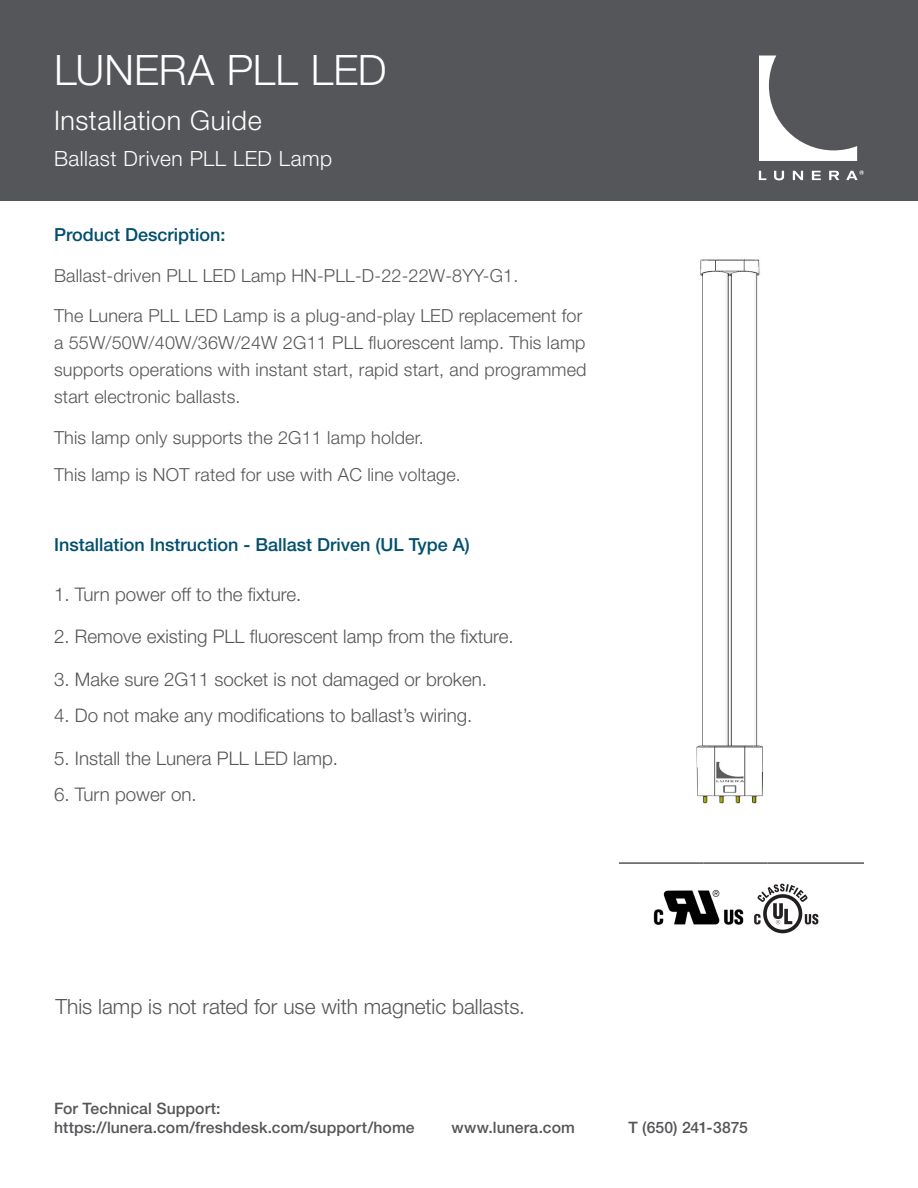
<style>
.page{position:relative;width:918px;height:1188px;background:#fff}
.page>*{position:absolute;margin:0;border:0;box-sizing:border-box;transform-origin:0 0}
.large_title{font:300 42px "Helvetica Neue LT Std";letter-spacing:.005em;color:#fff}
.large_title-2{font:300 27px "Helvetica Neue LT Std";letter-spacing:.02em;color:#fff}
.stat_large_number{font:300 21px "Helvetica Neue LT Std";letter-spacing:-.005em;color:#555659}
.large_title-3{font:300 21px "Helvetica Neue LT Std";letter-spacing:.025em;color:#fff}
.t1{font:300 18.75px "Helvetica Neue LT Std";color:#555659}
.t2{font:300 18px/27px "Helvetica Neue LT Std";letter-spacing:.01em;color:#555659}
.t3{font:500 18px "Helvetica Neue LT Std";color:#004f6e}
.t4{font:500 18px "Helvetica Neue LT Std";color:#014e6d}
.stat_large_number-2{font:500 15.75px "Helvetica Neue LT Std";letter-spacing:.005em;color:#555659}
</style>
<div class="page">
<div style="left:0;top:0;width:918px;height:200px;background:#555659"></div>
<svg style="left:759px;top:56px;width:98px;height:105px"></svg>
<svg style="left:759px;top:171px;width:7px;height:9px"></svg>
<svg style="left:774px;top:171px;width:10px;height:9px"></svg>
<svg style="left:793px;top:171px;width:10px;height:9px"></svg>
<svg style="left:812px;top:171px;width:9px;height:9px"></svg>
<svg style="left:829px;top:171px;width:10px;height:9px"></svg>
<svg style="left:846px;top:170px;width:18px;height:10px"></svg>
<img style="left:696px;top:259px;width:67px;height:545px">
<hr style="left:619px;top:862px;width:85px;height:2px;background:#555659">
<hr style="left:704px;top:862px;width:63px;height:2px;background:#555659">
<hr style="left:767px;top:862px;width:97px;height:2px;background:#555659">
<img style="left:653px;top:889px;width:91px;height:36px">
<svg style="left:754px;top:884px;width:64px;height:49px"></svg>
<p class="large_title" style="left:54px;top:45px;width:334px">LUNERA PLL LED</p>
<p class="large_title-2" style="left:54px;top:104px;width:209px">Installation Guide</p>
<p class="large_title-3" style="left:54px;top:146px;width:280px">Ballast Driven PLL LED Lamp</p>
<p class="t4" style="left:54px;top:224px;width:173px">Product Description:</p>
<p class="t2" style="left:54px;top:262px;width:466px">Ballast-driven PLL LED Lamp HN-PLL-D-22-22W-8YY-G1.</p>
<p class="t2" style="left:54px;top:302px;width:534px">The Lunera PLL LED Lamp is a plug-and-play LED replacement for a 55W/50W/40W/36W/24W 2G11 PLL fluorescent lamp. This lamp supports operations with instant start, rapid start, and programmed start electronic ballasts.</p>
<p class="t2" style="left:54px;top:424px;width:371px">This lamp only supports the 2G11 lamp holder.</p>
<p class="t2" style="left:54px;top:461px;width:408px">This lamp is NOT rated for use with AC line voltage.</p>
<p class="t3" style="left:54px;top:534px;width:417px">Installation Instruction - Ballast Driven (UL Type A)</p>
<p class="t1" style="left:54px;top:583px;width:249px">1. Turn power off to the fixture.</p>
<p class="t1" style="left:54px;top:625px;width:461px">2. Remove existing PLL fluorescent lamp from the fixture.</p>
<p class="t1" style="left:54px;top:668px;width:435px">3. Make sure 2G11 socket is not damaged or broken.</p>
<p class="t1" style="left:54px;top:704px;width:420px">4. Do not make any modifications to ballast’s wiring.</p>
<p class="t1" style="left:54px;top:747px;width:286px">5. Install the Lunera PLL LED lamp.</p>
<p class="t1" style="left:54px;top:783px;width:144px">6. Turn power on.</p>
<p class="stat_large_number" style="left:55px;top:994px;width:471px">This lamp is not rated for use with magnetic ballasts.</p>
<p class="stat_large_number-2" style="left:54px;top:1099px;width:168px">For Technical Support:</p>
<p class="stat_large_number-2" style="left:54px;top:1118px;width:362px">https://lunera.com/freshdesk.com/support/home</p>
<p class="stat_large_number-2" style="left:451px;top:1118px;width:125px">www.lunera.com</p>
<p class="stat_large_number-2" style="left:629px;top:1118px;width:121px">T (650) 241-3875</p>
</div>
